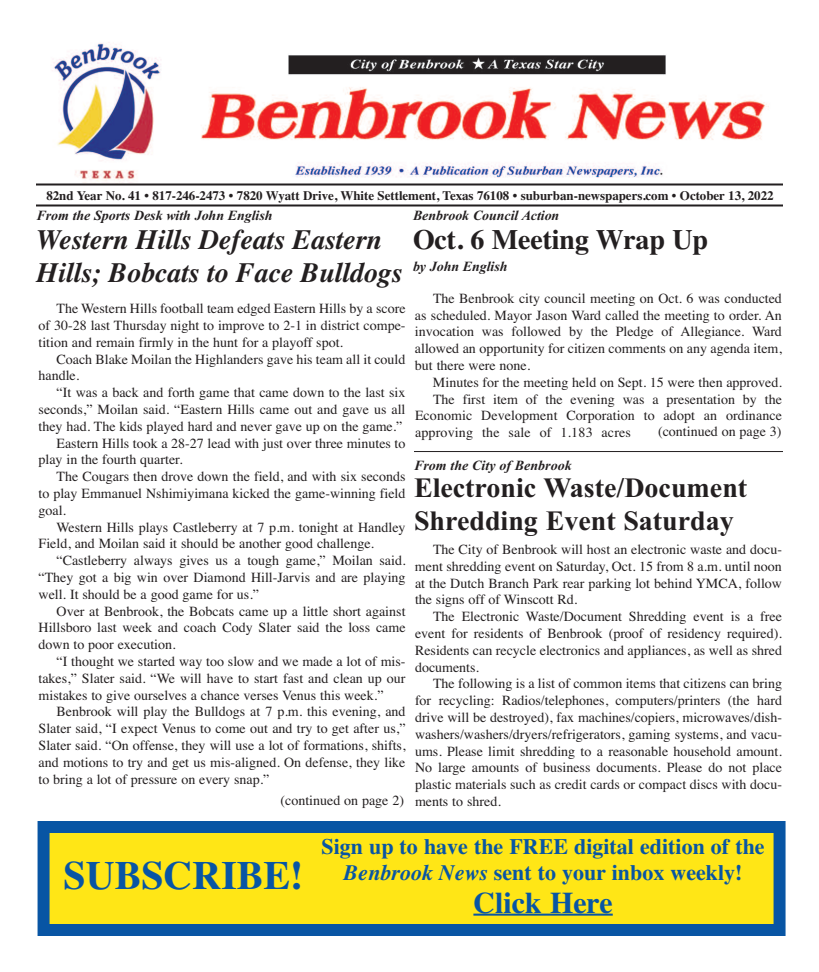
<style>
.page{position:relative;width:819px;height:972px;background:#fff}
.page>*{position:absolute;margin:0;border:0;box-sizing:border-box;transform-origin:0 0}
.t1{font:700 40px "Times";color:#0855a4}
.t2{font:700 30px "Times";color:#0855a4}
.t3{font:italic 700 28px/33.6px "Times";letter-spacing:-.005em;color:#231f20}
.t4{font:700 28px/33.6px "Times New Roman";color:#231f20}
.t5{font:700 28px "Times";letter-spacing:-.005em;color:#231f20}
.t6{font:700 22px/26.4px "Times";color:#0855a4;text-align:center}
.t7{font:14px/16.8px "Times";color:#231f20;text-align:justify}
.t8{font:italic 700 14px "Times New Roman";letter-spacing:-.005em;color:#231f20}
.t9{font:700 13px "Times";letter-spacing:-.005em;color:#231f20}
.s1{font-style:italic}
</style>
<div class="page">
<img style="left:36px;top:42px;width:747px;height:142px">
<hr style="left:36px;top:184px;width:747px;height:2px;background:#231f20">
<hr style="left:36px;top:204px;width:747px;height:2px;background:#231f20">
<div style="left:50px;top:833px;width:724px;height:91px;background:#ffe616"></div>
<div style="left:38px;top:821px;width:748px;height:115px;border:12px solid #0855a4"></div>
<hr style="left:473px;top:914px;width:140px;height:2px;background:#0855a4">
<hr style="left:414px;top:451px;width:369px;height:1px;background:#231f20">
<p class="t9" style="left:46px;top:188px;width:729px">82nd Year No. 41 • 817-246-2473 • 7820 Wyatt Drive, White Settlement, Texas 76108 • suburban-newspapers.com • October 13, 2022</p>
<p class="t8" style="left:37px;top:207px;width:238px">From the Sports Desk with John English</p>
<h3 class="t3" style="left:37px;top:222px;width:367px">Western Hills Defeats Eastern<br>Hills; Bobcats to Face Bulldogs</h3>
<p class="t8" style="left:413px;top:207px;width:148px">Benbrook Council Action</p>
<h3 class="t5" style="left:413px;top:223px;width:297px">Oct. 6 Meeting Wrap Up</h3>
<p class="t8" style="left:413px;top:258px;width:96px">by John English</p>
<p class="t7" style="left:39px;top:300px;width:369px;text-indent:18px">The Western Hills football team edged Eastern Hills by a score of 30-28 last Thursday night to improve to 2-1 in district compe&shy;tition and remain firmly in the hunt for a playoff spot.</p>
<p class="t7" style="left:39px;top:350px;width:368px;text-indent:18px">Coach Blake Moilan the Highlanders gave his team all it could handle.</p>
<p class="t7" style="left:57px;top:384px;width:350px">“It was a back and forth game that came down to the last six</p>
<p class="t7" style="left:39px;top:401px;width:369px">seconds,” Moilan said. “Eastern Hills came out and gave us all</p>
<p class="t7" style="left:39px;top:418px;width:365px">they had. The kids played hard and never gave up on the game.”</p>
<p class="t7" style="left:57px;top:434px;width:350px">Eastern Hills took a 28-27 lead with just over three minutes to</p>
<p class="t7" style="left:39px;top:451px;width:146px">play in the fourth quarter.</p>
<p class="t7" style="left:57px;top:468px;width:350px">The Cougars then drove down the field, and with six seconds</p>
<p class="t7" style="left:39px;top:485px;width:368px">to play Emmanuel Nshimiyimana kicked the game-winning field</p>
<p class="t7" style="left:39px;top:502px;width:29px">goal.</p>
<p class="t7" style="left:57px;top:518px;width:350px">Western Hills plays Castleberry at 7 p.m. tonight at Handley</p>
<p class="t7" style="left:39px;top:535px;width:337px">Field, and Moilan said it should be another good challenge.</p>
<p class="t7" style="left:57px;top:552px;width:350px">“Castleberry always gives us a tough game,” Moilan said.</p>
<p class="t7" style="left:39px;top:569px;width:368px">“They got a big win over Diamond Hill-Jarvis and are playing</p>
<p class="t7" style="left:39px;top:586px;width:222px">well. It should be a good game for us.”</p>
<p class="t7" style="left:57px;top:602px;width:351px">Over at Benbrook, the Bobcats came up a little short against</p>
<p class="t7" style="left:39px;top:619px;width:369px">Hillsboro last week and coach Cody Slater said the loss came</p>
<p class="t7" style="left:39px;top:636px;width:139px">down to poor execution.</p>
<p class="t7" style="left:57px;top:653px;width:351px">“I thought we started way too slow and we made a lot of mis-</p>
<p class="t7" style="left:39px;top:670px;width:369px">takes,” Slater said. “We will have to start fast and clean up our</p>
<p class="t7" style="left:39px;top:686px;width:347px">mistakes to give ourselves a chance verses Venus this week.”</p>
<p class="t7" style="left:57px;top:703px;width:350px">Benbrook will play the Bulldogs at 7 p.m. this evening, and</p>
<p class="t7" style="left:39px;top:720px;width:368px">Slater said, “I expect Venus to come out and try to get after us,”</p>
<p class="t7" style="left:39px;top:737px;width:368px">Slater said. “On offense, they will use a lot of formations, shifts,</p>
<p class="t7" style="left:39px;top:754px;width:368px">and motions to try and get us mis-aligned. On defense, they like</p>
<p class="t7" style="left:39px;top:770px;width:233px">to bring a lot of pressure on every snap.”</p>
<p class="t7" style="left:280px;top:792px;width:125px">(continued on page 2)</p>
<p class="t7" style="left:415px;top:290px;width:369px;text-indent:18px">The Benbrook city council meeting on Oct. 6 was conducted as scheduled. Mayor Jason Ward called the meeting to order. An invocation was followed by the Pledge of Allegiance. Ward allowed an opportunity for citizen comments on any agenda item, but there were none.</p>
<p class="t7" style="left:433px;top:374px;width:351px">Minutes for the meeting held on Sept. 15 were then approved.</p>
<p class="t7" style="left:433px;top:390px;width:351px">The first item of the evening was a presentation by the</p>
<p class="t7" style="left:415px;top:407px;width:369px">Economic Development Corporation to adopt an ordinance</p>
<p class="t7" style="left:415px;top:424px;width:218px">approving the sale of 1.183 acres</p>
<p class="t7" style="left:658px;top:423px;width:125px">(continued on page 3)</p>
<p class="t8" style="left:414px;top:457px;width:159px">From the City of Benbrook</p>
<h3 class="t4" style="left:414px;top:470px;width:335px">Electronic Waste/Document<br>Shredding Event Saturday</h3>
<p class="t7" style="left:415px;top:541px;width:369px;text-indent:18px">The City of Benbrook will host an electronic waste and docu&shy;ment shredding event on Saturday, Oct. 15 from 8 a.m. until noon at the Dutch Branch Park rear parking lot behind YMCA, follow the signs off of Winscott Rd.</p>
<p class="t7" style="left:415px;top:608px;width:369px;text-indent:18px">The Electronic Waste/Document Shredding event is a free event for residents of Benbrook (proof of residency required).<br>Residents can recycle electronics and appliances, as well as shred documents.</p>
<p class="t7" style="left:415px;top:675px;width:369px;text-indent:18px">The following is a list of common items that citizens can bring for recycling: Radios/telephones, computers/printers (the hard drive will be destroyed), fax machines/copiers, microwaves/dish&shy;washers/washers/dryers/refrigerators, gaming systems, and vacu&shy;ums. Please limit shredding to a reasonable household amount.<br>No large amounts of business documents. Please do not place plastic materials such as credit cards or compact discs with docu&shy;ments to shred.</p>
<h1 class="t1" style="left:64px;top:851px;width:242px">SUBSCRIBE!</h1>
<h3 class="t6" style="left:322px;top:833px;width:445px">Sign up to have the FREE digital edition of the<br><span class="s1">Benbrook News</span> sent to your inbox weekly!</h3>
<h2 class="t2" style="left:473px;top:885px;width:141px">Click Here</h2>
</div>
